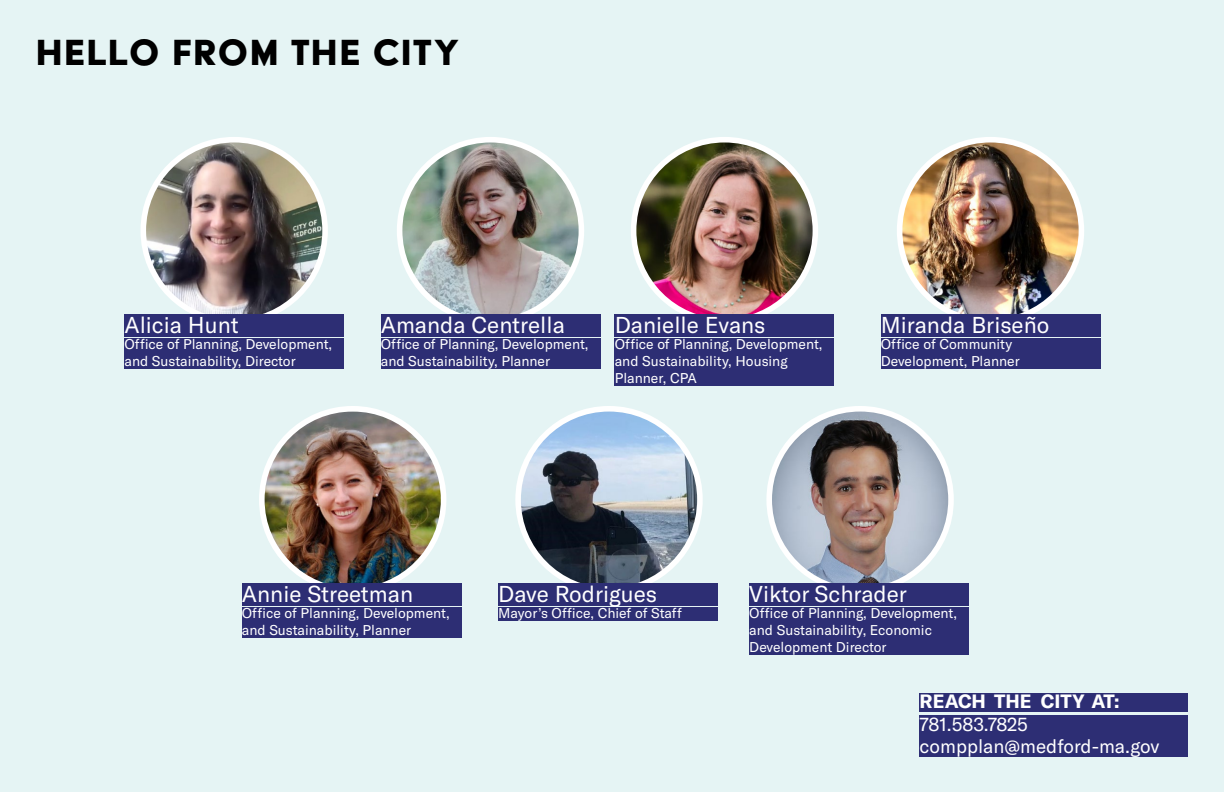
<style>
.page{position:relative;width:1224px;height:792px;background:#e5f4f4}
.page>*{position:absolute;margin:0;border:0;box-sizing:border-box;transform-origin:0 0}
.t1{font:42px "Acier BAT Text Solid";letter-spacing:.03em;color:#000}
.t2{font:22.6px "GT America";color:#fff}
.t3{font:19px/22.8px "GT America";color:#fff}
.t4{font:700 19px "GT America";color:#fff}
.t5{font:14px/16.8px "GT America";color:#fff}
</style>
<div class="page">
<img style="left:769px;top:409px;width:182px;height:182px;border-radius:91px">
<div style="left:766px;top:406px;width:188px;height:187px;border:6px solid #fff;border-radius:50%"></div>
<img style="left:518px;top:409px;width:182px;height:182px;border-radius:91px">
<div style="left:515px;top:406px;width:188px;height:187px;border:6px solid #fff;border-radius:50%"></div>
<div style="left:498px;top:584px;width:220px;height:22px;background:#2d2e74"></div>
<div style="left:498px;top:607px;width:220px;height:14px;background:#2d2e74"></div>
<div style="left:749px;top:584px;width:220px;height:22px;background:#2d2e74"></div>
<div style="left:749px;top:607px;width:220px;height:48px;background:#2d2e74"></div>
<img style="left:400px;top:140px;width:181px;height:181px;border-radius:91px">
<div style="left:397px;top:137px;width:187px;height:187px;border:6px solid #fff;border-radius:50%"></div>
<div style="left:381px;top:314px;width:219px;height:23px;background:#2d2e74"></div>
<div style="left:381px;top:338px;width:219px;height:31px;background:#2d2e74"></div>
<img style="left:634px;top:140px;width:181px;height:181px;border-radius:91px">
<div style="left:631px;top:137px;width:187px;height:187px;border:6px solid #fff;border-radius:50%"></div>
<div style="left:615px;top:314px;width:219px;height:23px;background:#2d2e74"></div>
<div style="left:615px;top:338px;width:219px;height:48px;background:#2d2e74"></div>
<img style="left:262px;top:411px;width:182px;height:173px">
<div style="left:259px;top:406px;width:187px;height:187px;border:6px solid #fff;border-radius:50%"></div>
<div style="left:242px;top:584px;width:219px;height:22px;background:#2d2e74"></div>
<div style="left:242px;top:607px;width:219px;height:31px;background:#2d2e74"></div>
<img style="left:143px;top:140px;width:182px;height:181px;border-radius:91px">
<div style="left:141px;top:137px;width:187px;height:187px;border:6px solid #fff;border-radius:50%"></div>
<div style="left:124px;top:314px;width:220px;height:23px;background:#2d2e74"></div>
<div style="left:124px;top:338px;width:220px;height:31px;background:#2d2e74"></div>
<img style="left:900px;top:140px;width:181px;height:181px;border-radius:91px">
<div style="left:897px;top:137px;width:187px;height:187px;border:6px solid #fff;border-radius:50%"></div>
<div style="left:881px;top:314px;width:219px;height:23px;background:#2d2e74"></div>
<div style="left:881px;top:338px;width:219px;height:31px;background:#2d2e74"></div>
<div style="left:920px;top:693px;width:268px;height:19px;background:#2d2e74"></div>
<div style="left:920px;top:716px;width:268px;height:41px;background:#2d2e74"></div>
<h1 class="t1" style="left:36px;top:31px;width:425px">HELLO FROM THE CITY</h1>
<h2 class="t2" style="left:124px;top:311px;width:116px">Alicia Hunt</h2>
<p class="t5" style="left:124px;top:336px;width:209px">Office of Planning, Development, and Sustainability, Director</p>
<h2 class="t2" style="left:381px;top:311px;width:186px">Amanda Centrella</h2>
<p class="t5" style="left:381px;top:336px;width:209px">Office of Planning, Development, and Sustainability, Planner</p>
<h2 class="t2" style="left:615px;top:311px;width:152px">Danielle Evans</h2>
<p class="t5" style="left:615px;top:336px;width:209px">Office of Planning, Development, and Sustainability, Housing<br>Planner, CPA</p>
<h2 class="t2" style="left:881px;top:311px;width:170px">Miranda Briseño</h2>
<p class="t5" style="left:881px;top:336px;width:140px">Office of Community<br>Development, Planner</p>
<h2 class="t2" style="left:242px;top:580px;width:173px">Annie Streetman</h2>
<p class="t5" style="left:242px;top:605px;width:209px">Office of Planning, Development, and Sustainability, Planner</p>
<h2 class="t2" style="left:498px;top:580px;width:160px">Dave Rodrigues</h2>
<p class="t5" style="left:498px;top:605px;width:185px">Mayor’s Office, Chief of Staff</p>
<h2 class="t2" style="left:749px;top:580px;width:159px">Viktor Schrader</h2>
<p class="t5" style="left:749px;top:605px;width:209px">Office of Planning, Development, and Sustainability, Economic<br>Development Director</p>
<h3 class="t4" style="left:920px;top:689px;width:202px">REACH THE CITY AT:</h3>
<h3 class="t3" style="left:920px;top:713px;width:241px">781.583.7825 compplan@medford-ma.gov</h3>
</div>
